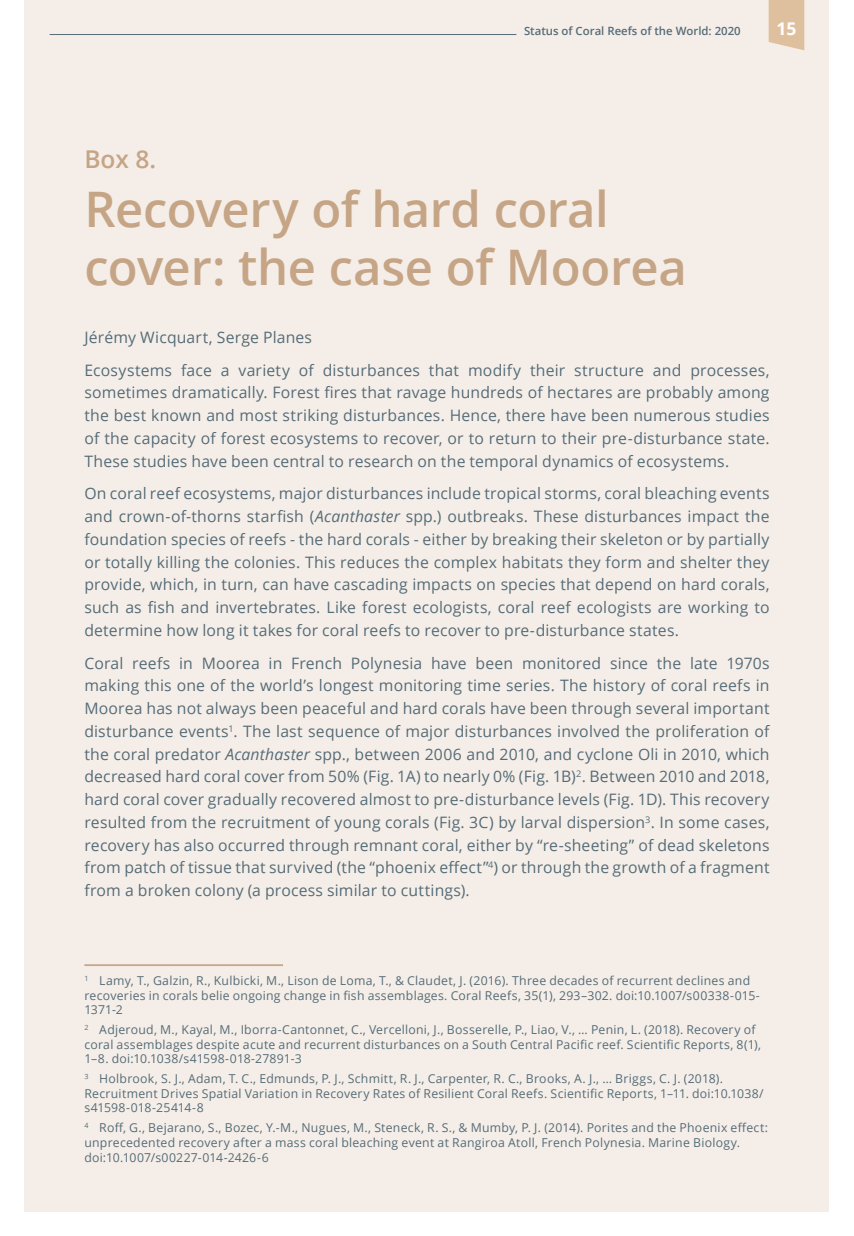
<style>
.page{position:relative;width:854px;height:1236px;background:#fff}
.page>*{position:absolute;margin:0;border:0;box-sizing:border-box;transform-origin:0 0}
.Header_1b{font:600 49px/58.8px "Open Sans";letter-spacing:-.01em;color:#c5a585}
.Header_1b_small{font:600 24.5px "Open Sans";color:#c5a585}
.t1{font:700 17.5px "Open Sans";color:#fff}
.Text{font:15.75px/22.8px "Open Sans";letter-spacing:.01em;color:#556c78;text-align:justify}
.Footnote_text{font:12.25px/14.7px "Open Sans";letter-spacing:.02em;color:#556c78}
.t2{font:600 11.38px "Open Sans";color:#556c78}
.s1{font-style:italic}
</style>
<div class="page">
<div style="left:25px;top:0;width:803px;height:1210px;background:#f5eee8"></div>
<svg style="left:768px;top:0;width:36px;height:50px;background:#e1c4a4"></svg>
<hr style="left:50px;top:34px;width:466px;height:1px;background:#556c78">
<hr style="left:84px;top:964px;width:199px;height:1px;background:#c5a585">
<p class="Header_1b_small" style="left:84px;top:142px;width:73px">Box 8.</p>
<p class="t2" style="left:524px;top:23px;width:218px">Status of Coral Reefs of the World: 2020</p>
<p class="t1" style="left:776px;top:16px;width:21px">15</p>
<p class="Header_1b" style="left:84px;top:178px;width:603px">Recovery of hard coral cover: the case of Moorea</p>
<p class="Text" style="left:84px;top:325px;width:229px">Jérémy Wicquart, Serge Planes</p>
<p class="Text" style="left:84px;top:358px;width:686px">Ecosystems face a variety of disturbances that modify their structure and processes, sometimes dramatically. Forest fires that ravage hundreds of hectares are probably among the best known and most striking disturbances. Hence, there have been numerous studies of the capacity of forest ecosystems to recover, or to return to their pre-disturbance state.<br>These studies have been central to research on the temporal dynamics of ecosystems.</p>
<p class="Text" style="left:84px;top:481px;width:686px">On coral reef ecosystems, major disturbances include tropical storms, coral bleaching events and crown-of-thorns starfish (<span class="s1">Acanthaster</span> spp.) outbreaks. These disturbances impact the foundation species of reefs - the hard corals - either by breaking their skeleton or by partially or totally killing the colonies. This reduces the complex habitats they form and shelter they provide, which, in turn, can have cascading impacts on species that depend on hard corals, such as fish and invertebrates. Like forest ecologists, coral reef ecologists are working to determine how long it takes for coral reefs to recover to pre-disturbance states.</p>
<p class="Text" style="left:84px;top:651px;width:686px">Coral reefs in Moorea in French Polynesia have been monitored since the late 1970s making this one of the world’s longest monitoring time series. The history of coral reefs in Moorea has not always been peaceful and hard corals have been through several important disturbance events<sup>1</sup>. The last sequence of major disturbances involved the proliferation of the coral predator <span class="s1">Acanthaster</span> spp., between 2006 and 2010, and cyclone Oli in 2010, which decreased hard coral cover from 50% (Fig. 1A) to nearly 0% (Fig. 1B)<sup>2</sup>. Between 2010 and 2018, hard coral cover gradually recovered almost to pre-disturbance levels (Fig. 1D). This recovery resulted from the recruitment of young corals (Fig. 3C) by larval dispersion<sup>3</sup>. In some cases, recovery has also occurred through remnant coral, either by “re-sheeting” of dead skeletons from patch of tissue that survived (the “phoenix effect”<sup>4</sup>) or through the growth of a fragment from a broken colony (a process similar to cuttings).</p>
<p class="Footnote_text" style="left:84px;top:972px;width:676px"><sup>1</sup> Lamy, T., Galzin, R., Kulbicki, M., Lison de Loma, T., &amp; Claudet, J. (2016). Three decades of recurrent declines and recoveries in corals belie ongoing change in fish assemblages. Coral Reefs, 35(1), 293–302. doi:10.1007/s00338-015-<br>1371-2</p>
<p class="Footnote_text" style="left:84px;top:1021px;width:678px"><sup>2</sup> Adjeroud, M., Kayal, M., Iborra-Cantonnet, C., Vercelloni, J., Bosserelle, P., Liao, V., … Penin, L. (2018). Recovery of coral assemblages despite acute and recurrent disturbances on a South Central Pacific reef. Scientific Reports, 8(1),<br>1–8. doi:10.1038/s41598-018-27891-3</p>
<p class="Footnote_text" style="left:84px;top:1070px;width:680px"><sup>3</sup> Holbrook, S. J., Adam, T. C., Edmunds, P. J., Schmitt, R. J., Carpenter, R. C., Brooks, A. J., … Briggs, C. J. (2018).<br>Recruitment Drives Spatial Variation in Recovery Rates of Resilient Coral Reefs. Scientific Reports, 1–11. doi:10.1038/ s41598-018-25414-8</p>
<p class="Footnote_text" style="left:84px;top:1119px;width:685px"><sup>4</sup> Roff, G., Bejarano, S., Bozec, Y.-M., Nugues, M., Steneck, R. S., &amp; Mumby, P. J. (2014). Porites and the Phoenix effect: unprecedented recovery after a mass coral bleaching event at Rangiroa Atoll, French Polynesia. Marine Biology. doi:10.1007/s00227-014-2426-6</p>
</div>
